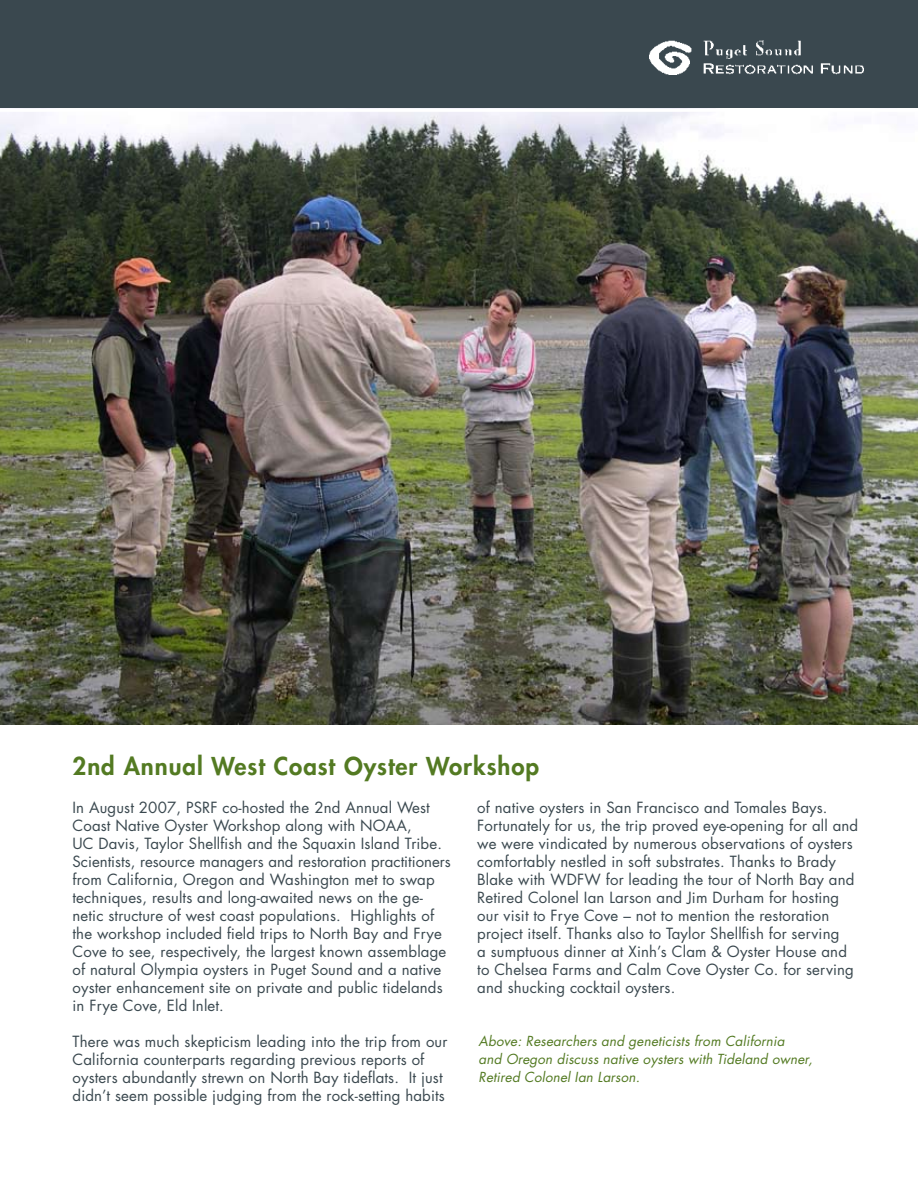
<style>
.page{position:relative;width:918px;height:1188px;background:#fff}
.page>*{position:absolute;margin:0;border:0;box-sizing:border-box;transform-origin:0 0}
.t1{font:800 24px "Futura";letter-spacing:.04em;color:#537a22}
.t2{font:15px/18px "Futura";letter-spacing:.01em;color:#3a484f}
.t3{font:italic 13.5px/18px "Futura";letter-spacing:.01em;color:#537a22}
</style>
<div class="page">
<div style="left:0;top:0;width:918px;height:109px;background:#3a484f"></div>
<img style="left:0;top:112px;width:918px;height:612px">
<img style="left:649px;top:40px;width:215px;height:35px">
<h1 class="t1" style="left:73px;top:750px;width:468px">2nd Annual West Coast Oyster Workshop</h1>
<p class="t2" style="left:73px;top:798px;width:380px">In August 2007, PSRF co-hosted the 2nd Annual West Coast Native Oyster Workshop along with NOAA,<br>UC Davis, Taylor Shellfish and the Squaxin Island Tribe.<br>Scientists, resource managers and restoration practitioners from California, Oregon and Washington met to swap techniques, results and long-awaited news on the ge&shy;netic structure of west coast populations. Highlights of the workshop included field trips to North Bay and Frye Cove to see, respectively, the largest known assemblage of natural Olympia oysters in Puget Sound and a native oyster enhancement site on private and public tidelands in Frye Cove, Eld Inlet.</p>
<p class="t2" style="left:73px;top:1032px;width:376px">There was much skepticism leading into the trip from our California counterparts regarding previous reports of oysters abundantly strewn on North Bay tideflats. It just didn’t seem possible judging from the rock-setting habits</p>
<p class="t2" style="left:477px;top:798px;width:382px">of native oysters in San Francisco and Tomales Bays.<br>Fortunately for us, the trip proved eye-opening for all and we were vindicated by numerous observations of oysters comfortably nestled in soft substrates. Thanks to Brady Blake with WDFW for leading the tour of North Bay and Retired Colonel Ian Larson and Jim Durham for hosting our visit to Frye Cove – not to mention the restoration project itself. Thanks also to Taylor Shellfish for serving<br>a sumptuous dinner at Xinh’s Clam &amp; Oyster House and to Chelsea Farms and Calm Cove Oyster Co. for serving and shucking cocktail oysters.</p>
<p class="t3" style="left:479px;top:1032px;width:336px">Above: Researchers and geneticists from California<br>and Oregon discuss native oysters with Tideland owner,<br>Retired Colonel Ian Larson.</p>
</div>
